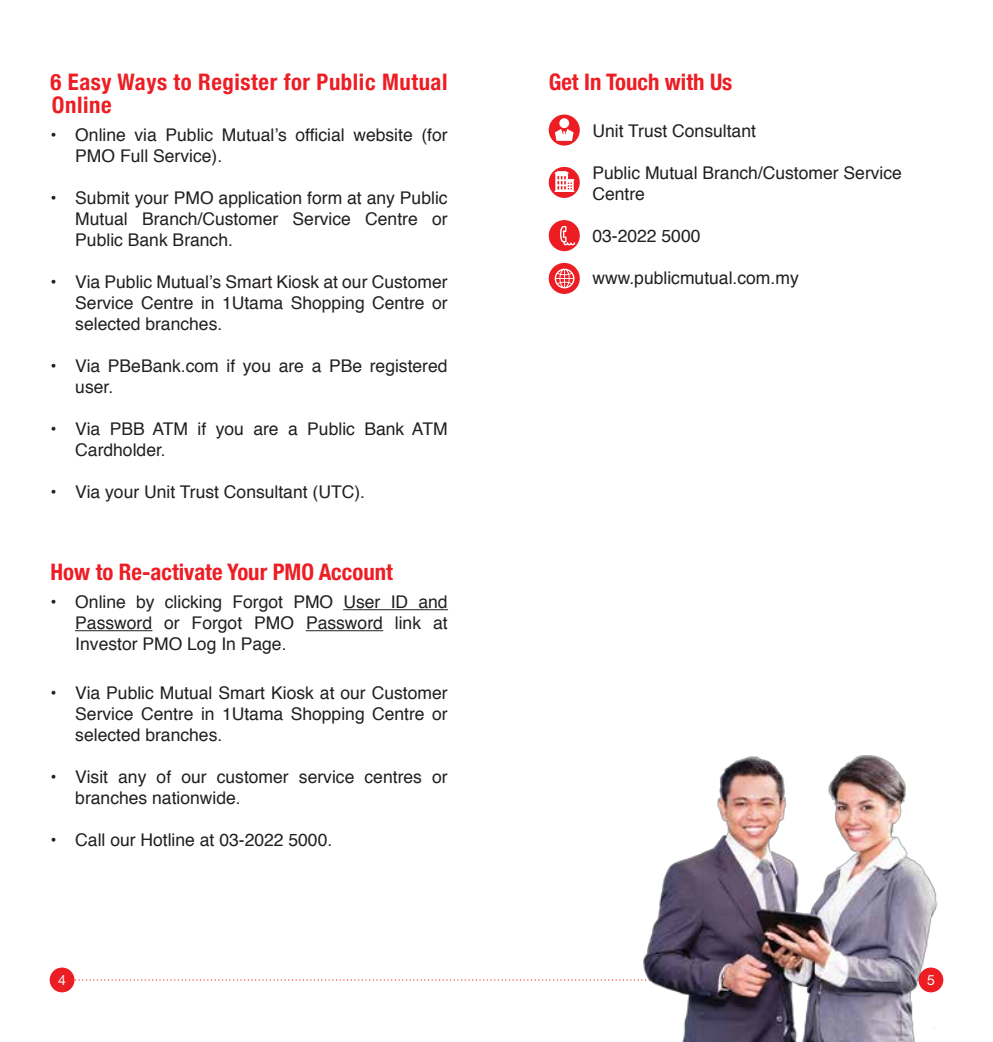
<style>
.page{position:relative;width:993px;height:1042px;background:#fff}
.page>*{position:absolute;margin:0;border:0;box-sizing:border-box;transform-origin:0 0}
.t1{font:700 condensed 22.75px "Helvetica Neue";letter-spacing:.005em;color:#ed1d24}
.t2{font:700 condensed 22.75px/22.8px "Helvetica Neue";letter-spacing:.025em;color:#ed1d24}
.t3{font:17.5px/21px "Helvetica";color:#231f20}
.t4{font:14px "Helvetica Neue LT Std";color:#fff}
</style>
<div class="page">
<svg style="left:74px;top:979px;width:428px;height:3px"></svg>
<div style="left:50px;top:967px;width:24px;height:25px;background:#ed1d24;border-radius:50%"></div>
<hr style="left:343px;top:609px;width:104px;height:1px;background:#231f20">
<hr style="left:75px;top:630px;width:77px;height:1px;background:#231f20">
<hr style="left:306px;top:630px;width:77px;height:1px;background:#231f20">
<img style="left:502px;top:755px;width:442px;height:287px">
<div style="left:548px;top:115px;width:31px;height:31px;background:#ed1d24;border-radius:50%"></div>
<div style="left:559px;top:118px;width:10px;height:10px;background:#fff;border-radius:50%"></div>
<svg style="left:555px;top:129px;width:18px;height:12px"></svg>
<div style="left:548px;top:167px;width:31px;height:31px;background:#ed1d24;border-radius:50%"></div>
<svg style="left:554px;top:171px;width:20px;height:21px"></svg>
<div style="left:548px;top:263px;width:31px;height:31px;background:#ed1d24;border-radius:50%"></div>
<svg style="left:554px;top:269px;width:20px;height:19px"></svg>
<div style="left:548px;top:220px;width:31px;height:31px;background:#ed1d24;border-radius:50%"></div>
<svg style="left:560px;top:226px;width:15px;height:20px"></svg>
<h1 class="t2" style="left:50px;top:69px;width:398px">6 Easy Ways to Register for Public Mutual<br>Online</h1>
<p class="t3" style="left:75px;top:125px;width:374px;text-indent:-25px">• Online via Public Mutual’s official website (for<br>PMO Full Service).</p>
<p class="t3" style="left:75px;top:188px;width:374px;text-align:justify;text-indent:-25px">• Submit your PMO application form at any Public Mutual Branch/Customer Service Centre or Public Bank Branch.</p>
<p class="t3" style="left:75px;top:272px;width:374px;text-align:justify;text-indent:-25px">• Via Public Mutual’s Smart Kiosk at our Customer Service Centre in 1Utama Shopping Centre or selected branches.</p>
<p class="t3" style="left:75px;top:356px;width:374px;text-indent:-25px">• Via PBeBank.com if you are a PBe registered user.</p>
<p class="t3" style="left:75px;top:419px;width:374px;text-indent:-25px">• Via PBB ATM if you are a Public Bank ATM<br>Cardholder.</p>
<p class="t3" style="left:50px;top:482px;width:316px">• Via your Unit Trust Consultant (UTC).</p>
<h1 class="t1" style="left:50px;top:553px;width:344px">How to Re-activate Your PMO Account</h1>
<p class="t3" style="left:75px;top:592px;width:374px;text-align:justify;text-indent:-25px">• Online by clicking Forgot PMO User ID and Password or Forgot PMO Password link at Investor PMO Log In Page.</p>
<p class="t3" style="left:75px;top:683px;width:374px;text-align:justify;text-indent:-25px">• Via Public Mutual Smart Kiosk at our Customer Service Centre in 1Utama Shopping Centre or selected branches.</p>
<p class="t3" style="left:75px;top:767px;width:374px;text-indent:-25px">• Visit any of our customer service centres or branches nationwide.</p>
<p class="t3" style="left:50px;top:830px;width:283px">• Call our Hotline at 03-2022 5000.</p>
<h1 class="t1" style="left:548px;top:63px;width:185px">Get In Touch with Us</h1>
<p class="t3" style="left:592px;top:121px;width:165px">Unit Trust Consultant</p>
<p class="t3" style="left:592px;top:163px;width:311px">Public Mutual Branch/Customer Service<br>Centre</p>
<p class="t3" style="left:592px;top:226px;width:109px">03-2022 5000</p>
<p class="t3" style="left:592px;top:268px;width:208px">www.publicmutual.com.my</p>
<p class="t4" style="left:58px;top:971px;width:9px">4</p>
<p class="t4" style="left:926px;top:971px;width:9px">5</p>
</div>
